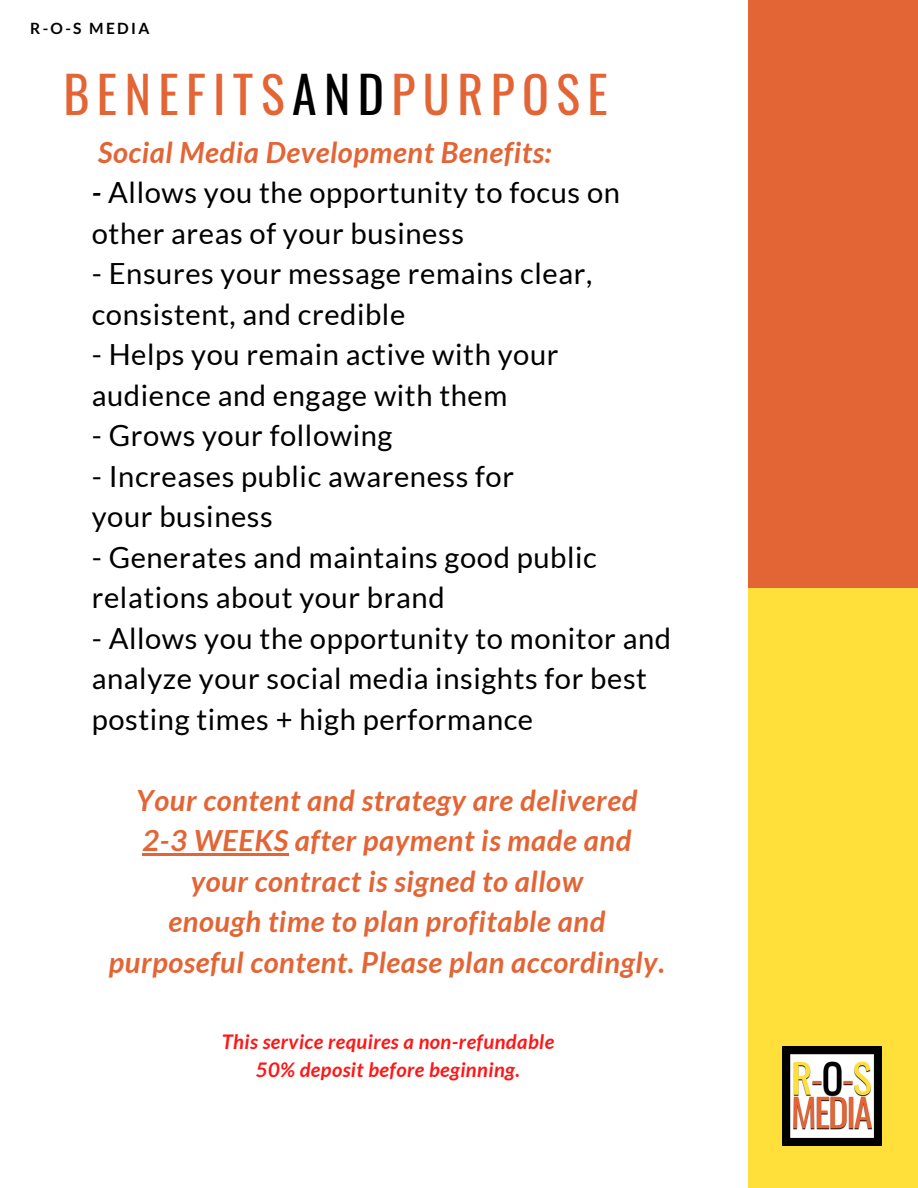
<style>
.page{position:relative;width:918px;height:1188px;background:#fff}
.page>*{position:absolute;margin:0;border:0;box-sizing:border-box;transform-origin:0 0}
.t1{font:49.8px "Oswald";letter-spacing:.15em;color:#e36535}
.t2{font:29.1px/40.5px "Lato";letter-spacing:.02em;color:#000}
.t3{font:italic 700 29.1px/40.5px "Lato";letter-spacing:.02em;color:#e36535;text-align:center}
.t4{font:italic 700 20.1px/28.2px "Lato";letter-spacing:.02em;color:#ff1616;text-align:center}
.t5{font:700 15.6px "Lato";letter-spacing:.15em;color:#000}
.s1{color:#000}
.s2{font-weight:700;font-style:italic}
</style>
<div class="page">
<div style="left:749px;top:0;width:169px;height:592px;background:#e36535"></div>
<div style="left:749px;top:589px;width:169px;height:599px;background:#ffdf3a"></div>
<hr style="left:142px;top:853px;width:147px;height:3px;background:#e36535">
<img style="left:782px;top:1047px;width:99px;height:99px">
<p class="t5" style="left:30px;top:19px;width:121px">R-O-S MEDIA</p>
<h1 class="t1" style="left:63px;top:55px;width:546px">BENEFITS<span class="s1">AND</span>PURPOSE</h1>
<p class="t3" style="left:98px;top:131px;width:455px">Social Media Development Benefits:</p>
<p class="t2" style="left:92px;top:171px;width:530px"><span class="s2">-</span> Allows you the opportunity to focus on other areas of your business</p>
<p class="t2" style="left:92px;top:252px;width:502px">- Ensures your message remains clear, consistent, and credible</p>
<p class="t2" style="left:92px;top:333px;width:468px">- Helps you remain active with your audience and engage with them</p>
<p class="t2" style="left:92px;top:414px;width:302px">- Grows your following</p>
<p class="t2" style="left:92px;top:455px;width:424px">- Increases public awareness for your business</p>
<p class="t2" style="left:92px;top:536px;width:506px">- Generates and maintains good public relations about your brand</p>
<p class="t2" style="left:92px;top:617px;width:581px">- Allows you the opportunity to monitor and analyze your social media insights for best posting times + high performance</p>
<p class="t3" style="left:109px;top:779px;width:557px">Your content and strategy are delivered<br>2-3 WEEKS after payment is made and<br>your contract is signed to allow<br>enough time to plan profitable and purposeful content. Please plan accordingly.</p>
<p class="t4" style="left:222px;top:1027px;width:334px">This service requires a non-refundable<br>50% deposit before beginning.</p>
</div>
